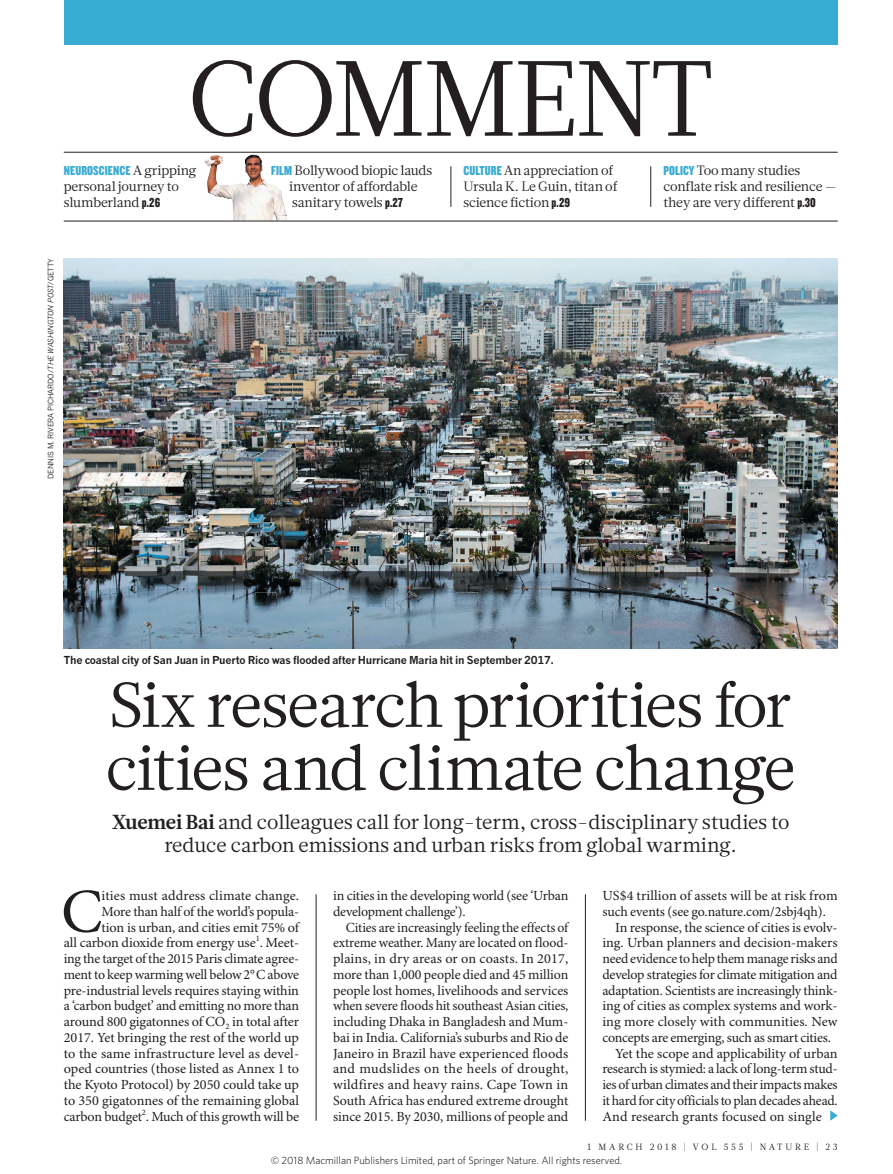
<style>
.page{position:relative;width:893px;height:1174px;background:#fff}
.page>*{position:absolute;margin:0;border:0;box-sizing:border-box;transform-origin:0 0}
.t1{font:106.5px "Glosa Math";letter-spacing:-.025em;color:#231f20}
.HEAD_42{font:63px/63px "Glosa Math";letter-spacing:-.03em;color:#231f20}
.BODY_DROP_CAP{font:62.4px "Minion Pro";color:#231f20}
.INTRO{font:20.25px/23.7px "Glosa Math";color:#231f20;text-align:center}
.BODY_INDENT{font:13.95px/15.8px "Minion Pro";letter-spacing:-.005em;color:#231f20;text-align:justify}
.BODY_DROP_CAP-2{font:13.95px/15.8px "Minion Pro";letter-spacing:-.01em;color:#231f20}
.MINI_TOC_TEXT{font:13.5px/15.8px "Glosa Math";letter-spacing:-.02em;color:#231f20}
.PIC_CAPTION{font:700 10.8px "News Gothic MTOT";letter-spacing:-.02em;color:#231f20}
.t2{font:300 10.5px "Whitney";color:#000}
.t3{font:9px "Glosa Math";letter-spacing:.3em;color:#231f20}
.PIC_CREDIT{font:7.5px "News Gothic MTOT";color:#231f20}
.s1{font-family:"Knockout 69 Full Liteweight";color:#38acd2}
.s2{font-family:"Knockout 69 Full Liteweight"}
.s3{font-style:italic}
.s4{font-weight:700}
</style>
<div class="page">
<img style="left:183px;top:151px;width:116px;height:70px">
<svg style="left:830px;top:1110px;width:8px;height:10px"></svg>
<img style="left:64px;top:258px;width:774px;height:390px">
<div style="left:64px;top:0;width:774px;height:45px;background:#38acd2"></div>
<hr style="left:64px;top:152px;width:774px;height:1px;background:#231f20">
<hr style="left:64px;top:221px;width:774px;height:1px;background:#231f20">
<hr style="left:451px;top:166px;width:1px;height:41px;background:#231f20">
<hr style="left:650px;top:166px;width:1px;height:41px;background:#231f20">
<hr style="left:316px;top:894px;width:1px;height:226px;background:#231f20">
<hr style="left:585px;top:894px;width:1px;height:226px;background:#231f20">
<h1 class="t1" style="left:187px;top:29px;width:528px">COMMENT</h1>
<p class="MINI_TOC_TEXT" style="left:64px;top:163px;width:134px"><span class="s1">NEUROSCIENCE</span> A gripping personal journey to slumberland <span class="s2">p.26</span></p>
<p class="MINI_TOC_TEXT" style="left:289px;top:163px;width:145px;text-indent:-18px"><span class="s1">FILM</span> Bollywood biopic lauds inventor of affordable sanitary towels <span class="s2">p.27</span></p>
<p class="MINI_TOC_TEXT" style="left:463px;top:163px;width:155px"><span class="s1">CULTURE</span> An appreciation of<br>Ursula K. Le Guin, titan of science fiction <span class="s2">p.29</span></p>
<p class="MINI_TOC_TEXT" style="left:663px;top:163px;width:175px"><span class="s1">POLICY</span> Too many studies conflate risk and resilience — they are very different <span class="s2">p.30</span></p>
<p class="PIC_CREDIT" style="left:46px;top:479px;width:222px;rotate:-90deg">DENNIS M. RIVERA PICHARDO/<span class="s3">THE WASHINGTON POST</span>/GETTY</p>
<p class="PIC_CAPTION" style="left:64px;top:653px;width:491px">The coastal city of San Juan in Puerto Rico was flooded after Hurricane Maria hit in September 2017.</p>
<p class="HEAD_42" style="left:106px;top:674px;width:691px">Six research priorities for cities and climate change</p>
<p class="INTRO" style="left:112px;top:810px;width:679px"><span class="s4">Xuemei Bai</span> and colleagues call for long-term, cross-disciplinary studies to reduce carbon emissions and urban risks from global warming.</p>
<p class="BODY_DROP_CAP" style="left:61px;top:874px;width:43px">C</p>
<p class="BODY_DROP_CAP-2" style="left:64px;top:888px;width:237px;text-align:right">ities must address climate change.<br>More than half of the world’s popula-<br>tion is urban, and cities emit 75% of<br>all carbon dioxide from energy use<sup>1</sup>. Meet&shy;ing the target of the 2015 Paris climate agree&shy;ment to keep warming well below 2°C above pre-industrial levels requires staying within a ‘carbon budget’ and emitting no more than around 800 gigatonnes of CO<sub>2</sub> in total after 2017. Yet bringing the rest of the world up to the same infrastructure level as devel&shy;oped countries (those listed as Annex 1 to the Kyoto Protocol) by 2050 could take up to 350 gigatonnes of the remaining global carbon budget<sup>2</sup>. Much of this growth will be</p>
<p class="BODY_DROP_CAP-2" style="left:333px;top:888px;width:237px">in cities in the developing world (see ‘Urban development challenge’).</p>
<p class="BODY_INDENT" style="left:333px;top:920px;width:237px;text-indent:13px">Cities are increasingly feeling the effects of extreme weather. Many are located on flood&shy;plains, in dry areas or on coasts. In 2017, more than 1,000 people died and 45 million people lost homes, livelihoods and services when severe floods hit southeast Asian cities, including Dhaka in Bangladesh and Mum&shy;bai in India. California’s suburbs and Rio de Janeiro in Brazil have experienced floods and mudslides on the heels of drought, wildfires and heavy rains. Cape Town in South Africa has endured extreme drought since 2015. By 2030, millions of people and</p>
<p class="BODY_INDENT" style="left:602px;top:888px;width:237px">US$4 trillion of assets will be at risk from such events (see go.nature.com/2sbj4qh).</p>
<p class="BODY_INDENT" style="left:602px;top:920px;width:237px;text-indent:13px">In response, the science of cities is evolv&shy;ing. Urban planners and decision-makers need evidence to help them manage risks and develop strategies for climate mitigation and adaptation. Scientists are increasingly think&shy;ing of cities as complex systems and work&shy;ing more closely with communities. New concepts are emerging, such as smart cities.</p>
<p class="BODY_INDENT" style="left:602px;top:1046px;width:237px;text-indent:13px">Yet the scope and applicability of urban research is stymied: a lack of long-term stud&shy;ies of urban climates and their impacts makes it hard for city officials to plan decades ahead.<br>And research grants focused on single</p>
<p class="t3" style="left:588px;top:1141px;width:252px">1 MARCH 2018 | VOL 555 | NATURE | 23</p>
<p class="t2" style="left:271px;top:1153px;width:353px">© 2018 Macmillan Publishers Limited, part of Springer Nature. All rights reserved.</p>
</div>
